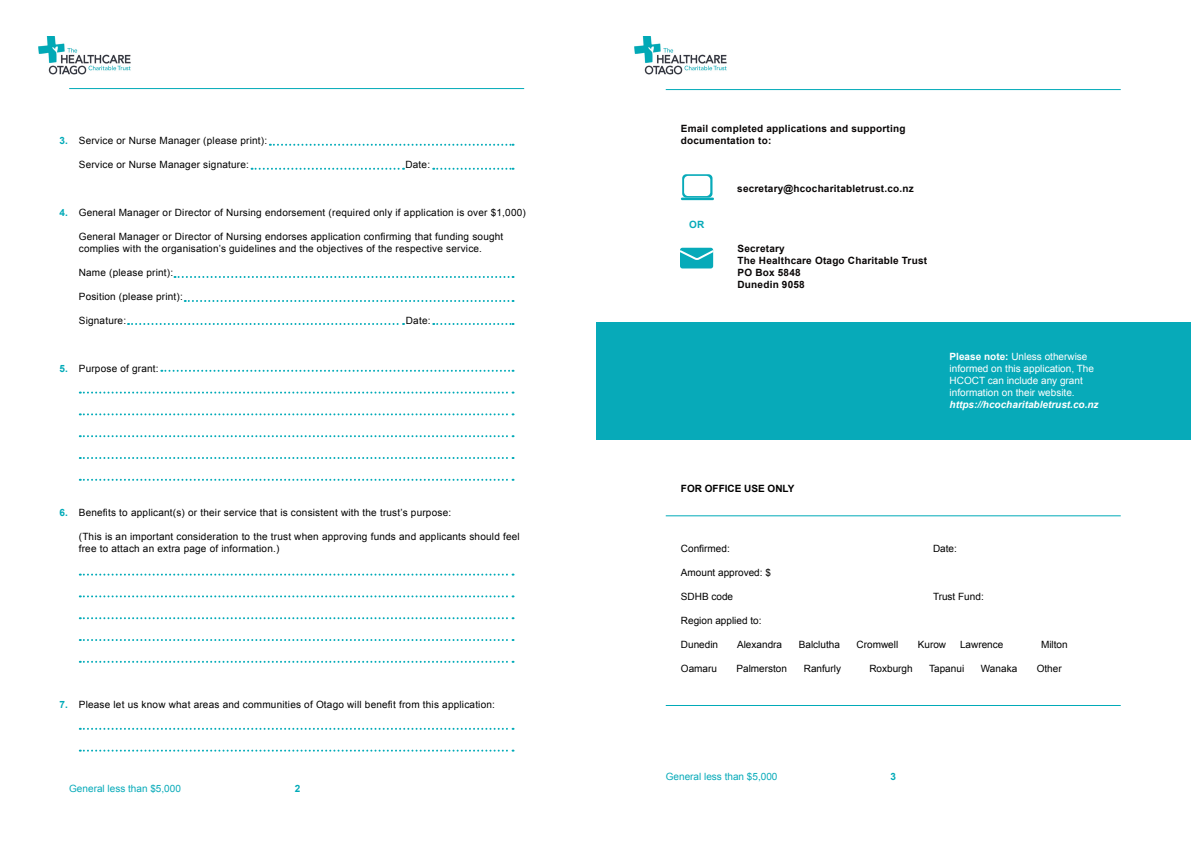
<style>
.page{position:relative;width:1191px;height:842px;background:#fff}
.page>*{position:absolute;margin:0;border:0;box-sizing:border-box;transform-origin:0 0}
.t1{font:10px/12px "Arial";letter-spacing:.02em;color:#000}
.t2{font:700 10px/12px "Arial";letter-spacing:.02em;color:#090606}
.t3{font:10px "Arial";color:#000}
.t4{font:10px/12px "Arial";color:#fff}
.t5{font:10px "Arial";color:#07aab9}
.t6{font:italic 700 10px "Arial";color:#fff}
.t7{font:700 10px "Arial";color:#000}
.t8{font:700 10px "Arial";color:#00aab8}
.t9{font:700 10px "Arial";color:#07aab9}
.s1{font-weight:700;color:#00aab8}
.s2{font-weight:700}
</style>
<div class="page">
<div style="left:596px;top:322px;width:594px;height:118px;background:#07aab9"></div>
<svg style="left:270px;top:144px;width:243px;height:2px"></svg>
<svg style="left:251px;top:168px;width:153px;height:2px"></svg>
<svg style="left:433px;top:168px;width:80px;height:2px"></svg>
<svg style="left:174px;top:276px;width:339px;height:2px"></svg>
<svg style="left:185px;top:300px;width:328px;height:2px"></svg>
<svg style="left:128px;top:323px;width:276px;height:2px"></svg>
<svg style="left:433px;top:323px;width:80px;height:2px"></svg>
<svg style="left:161px;top:370px;width:352px;height:2px"></svg>
<svg style="left:80px;top:392px;width:433px;height:2px"></svg>
<svg style="left:80px;top:728px;width:433px;height:2px"></svg>
<svg style="left:80px;top:413px;width:433px;height:2px"></svg>
<svg style="left:80px;top:750px;width:433px;height:2px"></svg>
<svg style="left:80px;top:435px;width:433px;height:2px"></svg>
<svg style="left:80px;top:457px;width:433px;height:2px"></svg>
<svg style="left:80px;top:479px;width:433px;height:2px"></svg>
<svg style="left:80px;top:574px;width:433px;height:2px"></svg>
<svg style="left:80px;top:595px;width:433px;height:2px"></svg>
<svg style="left:80px;top:617px;width:433px;height:2px"></svg>
<svg style="left:80px;top:639px;width:433px;height:2px"></svg>
<svg style="left:80px;top:661px;width:433px;height:2px"></svg>
<svg style="left:682px;top:174px;width:30px;height:24px"></svg>
<hr style="left:681px;top:198px;width:33px;height:2px;background:#07aab9">
<div style="left:680px;top:248px;width:33px;height:20px;background:#07aab9;border-radius:2px"></div>
<svg style="left:680px;top:248px;width:34px;height:14px"></svg>
<hr style="left:666px;top:89px;width:454px;height:1px;background:#00aab8">
<hr style="left:666px;top:705px;width:454px;height:1px;background:#00aab8">
<hr style="left:666px;top:515px;width:454px;height:1px;background:#00aab8">
<hr style="left:69px;top:88px;width:455px;height:1px;background:#00aab8">
<img style="left:634px;top:36px;width:93px;height:39px">
<img style="left:38px;top:36px;width:93px;height:39px">
<p class="t1" style="left:60px;top:135px;width:209px"><span class="s1">3.</span> Service or Nurse Manager (please print):</p>
<p class="t1" style="left:79px;top:159px;width:172px">Service or Nurse Manager signature:</p>
<p class="t1" style="left:405px;top:159px;width:26px">Date:</p>
<p class="t1" style="left:79px;top:207px;width:448px">General Manager or Director of Nursing endorsement (required only if application is over $1,000)</p>
<p class="t1" style="left:79px;top:231px;width:426px">General Manager or Director of Nursing endorses application confirming that funding sought complies with the organisation’s guidelines and the objectives of the respective service.</p>
<p class="t1" style="left:79px;top:267px;width:96px">Name (please print):</p>
<p class="t1" style="left:79px;top:291px;width:106px">Position (please print):</p>
<p class="t1" style="left:79px;top:315px;width:49px">Signature:</p>
<p class="t1" style="left:406px;top:315px;width:26px">Date:</p>
<p class="t8" style="left:60px;top:206px;width:10px">4.</p>
<p class="t8" style="left:60px;top:362px;width:10px">5.</p>
<p class="t1" style="left:79px;top:363px;width:81px">Purpose of grant:</p>
<p class="t8" style="left:60px;top:506px;width:10px">6.</p>
<p class="t1" style="left:79px;top:507px;width:374px">Benefits to applicant(s) or their service that is consistent with the trust’s purpose:</p>
<p class="t1" style="left:79px;top:531px;width:442px">(This is an important consideration to the trust when approving funds and applicants should feel free to attach an extra page of information.)</p>
<p class="t8" style="left:60px;top:698px;width:10px">7.</p>
<p class="t1" style="left:79px;top:699px;width:418px">Please let us know what areas and communities of Otago will benefit from this application:</p>
<p class="t5" style="left:69px;top:782px;width:113px">General less than $5,000</p>
<p class="t8" style="left:295px;top:782px;width:7px">2</p>
<p class="t2" style="left:681px;top:123px;width:226px">Email completed applications and supporting documentation to:</p>
<p class="t9" style="left:689px;top:218px;width:17px">OR</p>
<p class="t2" style="left:737px;top:183px;width:178px">secretary@hcocharitabletrust.co.nz</p>
<p class="t2" style="left:737px;top:243px;width:191px">Secretary<br>The Healthcare Otago Charitable Trust<br>PO Box 5848<br>Dunedin 9058</p>
<p class="t4" style="left:949px;top:351px;width:146px"><span class="s2">Please note:</span> Unless otherwise informed on this application, The<br>HCOCT can include any grant information on their website.</p>
<p class="t6" style="left:949px;top:398px;width:150px">https://hcocharitabletrust.co.nz</p>
<p class="t7" style="left:681px;top:482px;width:115px">FOR OFFICE USE ONLY</p>
<p class="t3" style="left:681px;top:542px;width:50px">Confirmed:</p>
<p class="t1" style="left:933px;top:543px;width:25px">Date:</p>
<p class="t3" style="left:681px;top:566px;width:92px">Amount approved: $</p>
<p class="t3" style="left:681px;top:590px;width:54px">SDHB code</p>
<p class="t3" style="left:933px;top:590px;width:52px">Trust Fund:</p>
<p class="t3" style="left:681px;top:614px;width:82px">Region applied to:</p>
<p class="t3" style="left:681px;top:638px;width:39px">Dunedin</p>
<p class="t3" style="left:737px;top:638px;width:47px">Alexandra</p>
<p class="t3" style="left:799px;top:638px;width:43px">Balclutha</p>
<p class="t3" style="left:856px;top:638px;width:43px">Cromwell</p>
<p class="t1" style="left:917px;top:639px;width:30px">Kurow</p>
<p class="t3" style="left:960px;top:638px;width:45px">Lawrence</p>
<p class="t1" style="left:1041px;top:639px;width:28px">Milton</p>
<p class="t1" style="left:681px;top:663px;width:38px">Oamaru</p>
<p class="t3" style="left:736px;top:662px;width:52px">Palmerston</p>
<p class="t3" style="left:803px;top:662px;width:39px">Ranfurly</p>
<p class="t3" style="left:869px;top:662px;width:45px">Roxburgh</p>
<p class="t3" style="left:929px;top:662px;width:37px">Tapanui</p>
<p class="t1" style="left:981px;top:663px;width:38px">Wanaka</p>
<p class="t1" style="left:1036px;top:663px;width:27px">Other</p>
<p class="t5" style="left:666px;top:770px;width:113px">General less than $5,000</p>
<p class="t8" style="left:890px;top:770px;width:7px">3</p>
</div>
